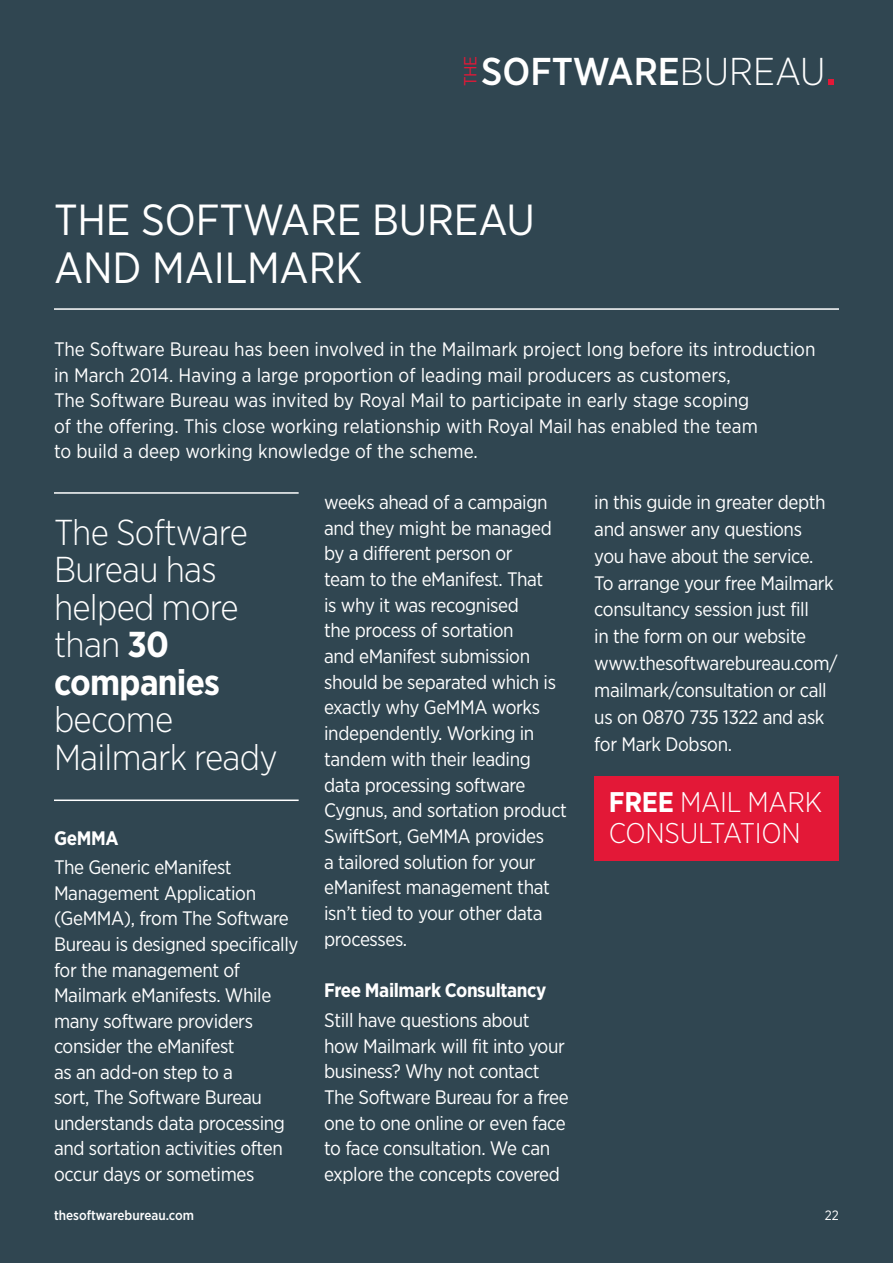
<style>
.page{position:relative;width:893px;height:1263px;background:#304651}
.page>*{position:absolute;margin:0;border:0;box-sizing:border-box;transform-origin:0 0}
.t1{font:43.5px/48px "Gotham Narrow";letter-spacing:-.005em;color:#fff}
.t2{font:500 38.7px "Gotham Narrow";color:#fff}
.t3{font:300 36px/37.5px "Gotham Narrow";letter-spacing:-.02em;color:#fff}
.t4{font:300 28.35px/31px "Gotham Narrow";letter-spacing:-.01em;color:#fff}
.t5{font:19.5px/25.7px "Gotham Narrow";letter-spacing:-.02em;color:#fff}
.t6{font:19.5px/25.5px "Gotham Narrow";color:#fff}
.t7{font:700 19.5px "Gotham Narrow";letter-spacing:-.02em;color:#fff}
.t8{font:17.55px "Gotham Narrow";color:#e31837}
.t9{font:500 13.5px "Gotham Narrow";color:#fff}
.t10{font:13.5px "Gotham Narrow";color:#fff}
.s1{font-weight:300}
.s2{font-weight:700}
</style>
<div class="page">
<hr style="left:54px;top:308px;width:785px;height:2px;background:#fff">
<hr style="left:54px;top:492px;width:245px;height:2px;background:#fff">
<hr style="left:54px;top:799px;width:245px;height:2px;background:#fff">
<div style="left:594px;top:776px;width:245px;height:84px;background:#e31837"></div>
<svg style="left:828px;top:79px;width:6px;height:5px"></svg>
<h2 class="t2" style="left:481px;top:46px;width:346px">SOFTWARE<span class="s1">BUREAU</span></h2>
<p class="t8" style="left:459px;top:86px;width:31px;rotate:-90deg">THE</p>
<h1 class="t1" style="left:54px;top:195px;width:482px">THE SOFTWARE BUREAU<br>AND MAILMARK</h1>
<p class="t6" style="left:54px;top:336px;width:763px">The Software Bureau has been involved in the Mailmark project long before its introduction in March 2014. Having a large proportion of leading mail producers as customers,<br>The Software Bureau was invited by Royal Mail to participate in early stage scoping<br>of the offering. This close working relationship with Royal Mail has enabled the team<br>to build a deep working knowledge of the scheme.</p>
<h3 class="t3" style="left:54px;top:512px;width:195px">The Software<br>Bureau has helped more than <span class="s2">30 companies</span></h3>
<h3 class="t3" style="left:54px;top:700px;width:225px">become<br>Mailmark ready</h3>
<p class="t7" style="left:54px;top:825px;width:66px">GeMMA</p>
<p class="t5" style="left:54px;top:854px;width:246px">The Generic eManifest<br>Management Application (GeMMA), from The Software<br>Bureau is designed specifically for the management of<br>Mailmark eManifests. While many software providers consider the eManifest<br>as an add-on step to a<br>sort, The Software Bureau understands data processing and sortation activities often occur days or sometimes</p>
<p class="t5" style="left:324px;top:489px;width:244px">weeks ahead of a campaign and they might be managed by a different person or<br>team to the eManifest. That<br>is why it was recognised<br>the process of sortation<br>and eManifest submission should be separated which is exactly why GeMMA works independently. Working in tandem with their leading data processing software<br>Cygnus, and sortation product<br>SwiftSort, GeMMA provides<br>a tailored solution for your eManifest management that isn’t tied to your other data processes.</p>
<p class="t7" style="left:324px;top:978px;width:224px">Free Mailmark Consultancy</p>
<p class="t5" style="left:324px;top:1007px;width:246px">Still have questions about how Mailmark will fit into your business? Why not contact<br>The Software Bureau for a free one to one online or even face to face consultation. We can explore the concepts covered</p>
<p class="t5" style="left:594px;top:488px;width:245px;line-height:26.8px">in this guide in greater depth and answer any questions<br>you have about the service.<br>To arrange your free Mailmark consultancy session just fill<br>in the form on our website www.thesoftwarebureau.com/ mailmark/consultation or call us on 0870 735 1322 and ask for Mark Dobson.</p>
<h3 class="t4" style="left:609px;top:786px;width:215px"><span class="s2">FREE</span> MAIL MARK<br>CONSUlTATION</h3>
<p class="t9" style="left:54px;top:1206px;width:142px">thesoftwarebureau.com</p>
<p class="t10" style="left:825px;top:1207px;width:16px">22</p>
</div>
